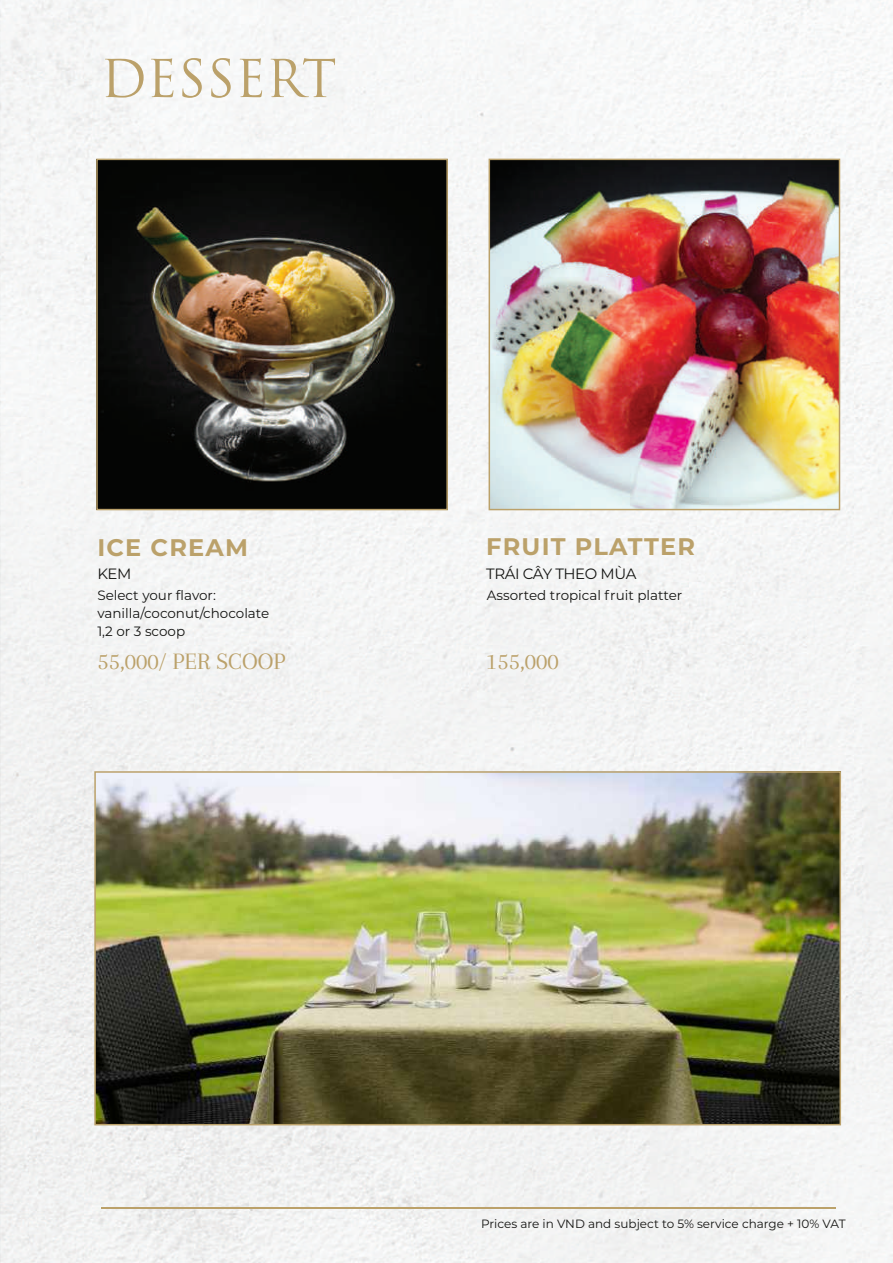
<style>
.page{position:relative;width:893px;height:1263px;background:#fff}
.page>*{position:absolute;margin:0;border:0;box-sizing:border-box;transform-origin:0 0}
.t1{font:50.7px "Trajan Pro";color:#bba16a}
.t2{font:24.45px "Arapey";color:#bba16a}
.t3{font:700 24px "Montserrat";letter-spacing:.05em;color:#bba16a}
.t4{font:15px "Montserrat";letter-spacing:-.025em;color:#141412}
.t5{font:13.5px/18px "Montserrat";color:#141412}
.t6{font:12px "Montserrat";color:#141412}
</style>
<div class="page">
<hr style="left:102px;top:1207px;width:734px;height:2px;background:#bba16a">
<img style="left:97px;top:774px;width:741px;height:348px">
<div style="left:94px;top:771px;width:747px;height:354px;border:2px solid #bba16a"></div>
<img style="left:99px;top:162px;width:346px;height:345px">
<div style="left:96px;top:159px;width:352px;height:351px;border:2px solid #bba16a"></div>
<img style="left:492px;top:162px;width:345px;height:345px">
<div style="left:489px;top:159px;width:351px;height:351px;border:2px solid #bba16a"></div>
<h1 class="t1" style="left:100px;top:46px;width:238px">DESSERT</h1>
<h3 class="t3" style="left:97px;top:530px;width:152px">ICE CREAM</h3>
<p class="t4" style="left:97px;top:563px;width:36px">KEM</p>
<h3 class="t3" style="left:486px;top:529px;width:210px">FRUIT PLATTER</h3>
<p class="t4" style="left:486px;top:563px;width:152px">TRÁI CÂY THEO MÙA</p>
<p class="t5" style="left:97px;top:586px;width:173px">Select your flavor: vanilla/coconut/chocolate<br>1,2 or 3 scoop</p>
<p class="t5" style="left:487px;top:586px;width:197px">Assorted tropical fruit platter</p>
<h2 class="t2" style="left:97px;top:648px;width:189px">55,000/ PER SCOOP</h2>
<h2 class="t2" style="left:486px;top:648px;width:74px">155,000</h2>
<p class="t6" style="left:481px;top:1215px;width:366px">Prices are in VND and subject to 5% service charge + 10% VAT</p>
</div>
